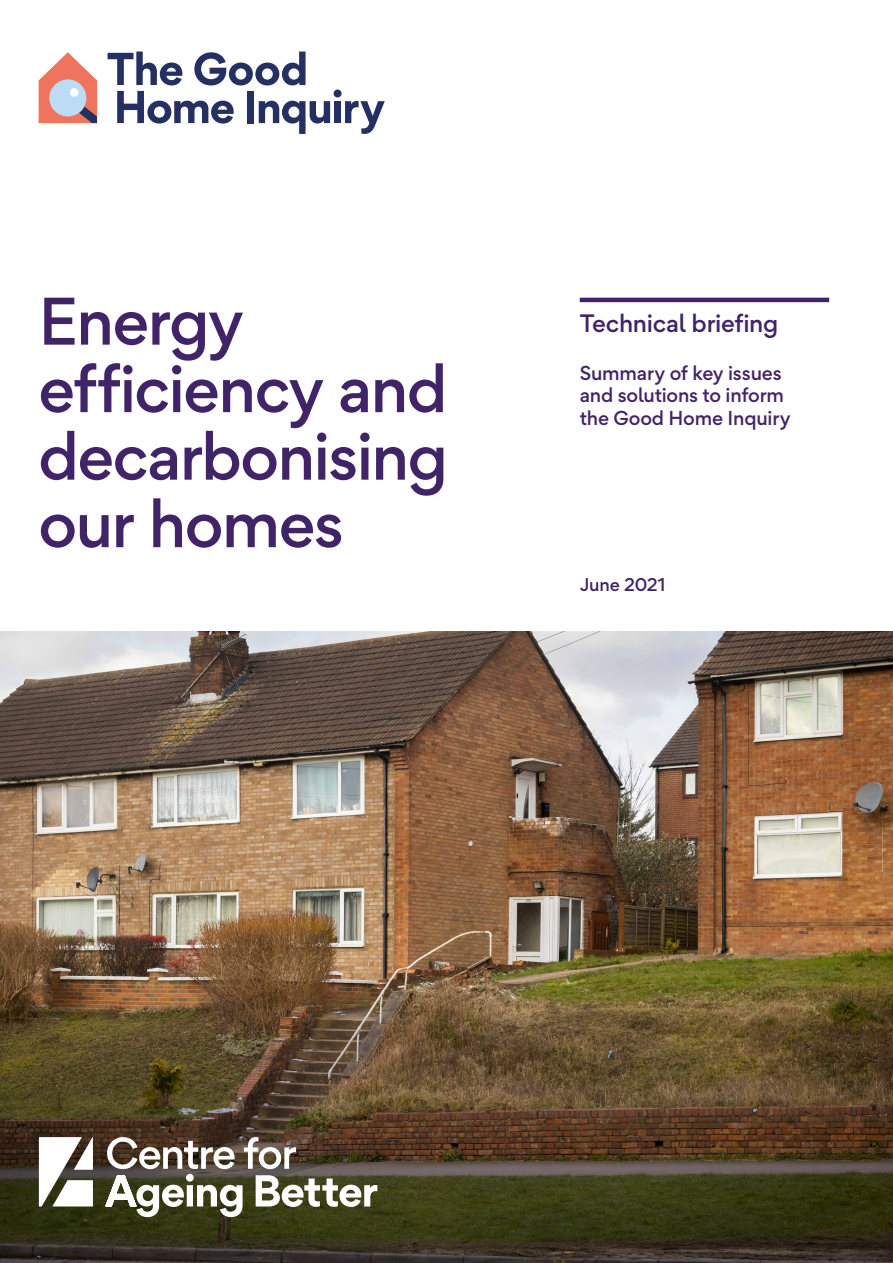
<style>
.page{position:relative;width:893px;height:1263px;background:#fff}
.page>*{position:absolute;margin:0;border:0;box-sizing:border-box;transform-origin:0 0}
.t1{font:500 60px/67.5px "Gordita";letter-spacing:-.03em;color:#412468}
.t2{font:500 22.5px "Gordita";letter-spacing:-.015em;color:#412468}
.t3{font:500 18px/22.5px "Gordita";letter-spacing:-.01em;color:#412468}
.t4{font:500 16.5px "Gordita";letter-spacing:-.01em;color:#412468}
</style>
<div class="page">
<img style="left:0;top:631px;width:893px;height:343px">
<hr style="left:580px;top:298px;width:249px;height:4px;background:#412468">
<svg style="left:117px;top:91px;width:117px;height:33px"></svg>
<div style="left:247px;top:91px;width:7px;height:32px;background:#242f62"></div>
<svg style="left:259px;top:101px;width:71px;height:33px"></svg>
<div style="left:334px;top:89px;width:8px;height:8px;background:#242f62;border-radius:50%"></div>
<div style="left:334px;top:101px;width:7px;height:22px;background:#242f62"></div>
<svg style="left:345px;top:101px;width:40px;height:33px"></svg>
<svg style="left:39px;top:52px;width:58px;height:71px"></svg>
<div style="left:49px;top:79px;width:37px;height:37px;background:#bcdbf4;border-radius:50%"></div>
<div style="left:70px;top:88px;width:8px;height:9px;background:#fff;border-radius:50%"></div>
<svg style="left:108px;top:52px;width:74px;height:33px"></svg>
<svg style="left:194px;top:52px;width:112px;height:33px"></svg>
<img style="left:0;top:974px;width:893px;height:289px">
<svg style="left:39px;top:1137px;width:54px;height:69px"></svg>
<svg style="left:105px;top:1137px;width:272px;height:80px"></svg>
<h1 class="t1" style="left:38px;top:288px;width:411px">Energy efficiency and decarbonising our homes</h1>
<p class="t2" style="left:580px;top:306px;width:200px">Technical briefing</p>
<p class="t3" style="left:580px;top:362px;width:212px">Summary of key issues and solutions to inform the Good Home Inquiry</p>
<p class="t4" style="left:580px;top:572px;width:87px">June 2021</p>
</div>
